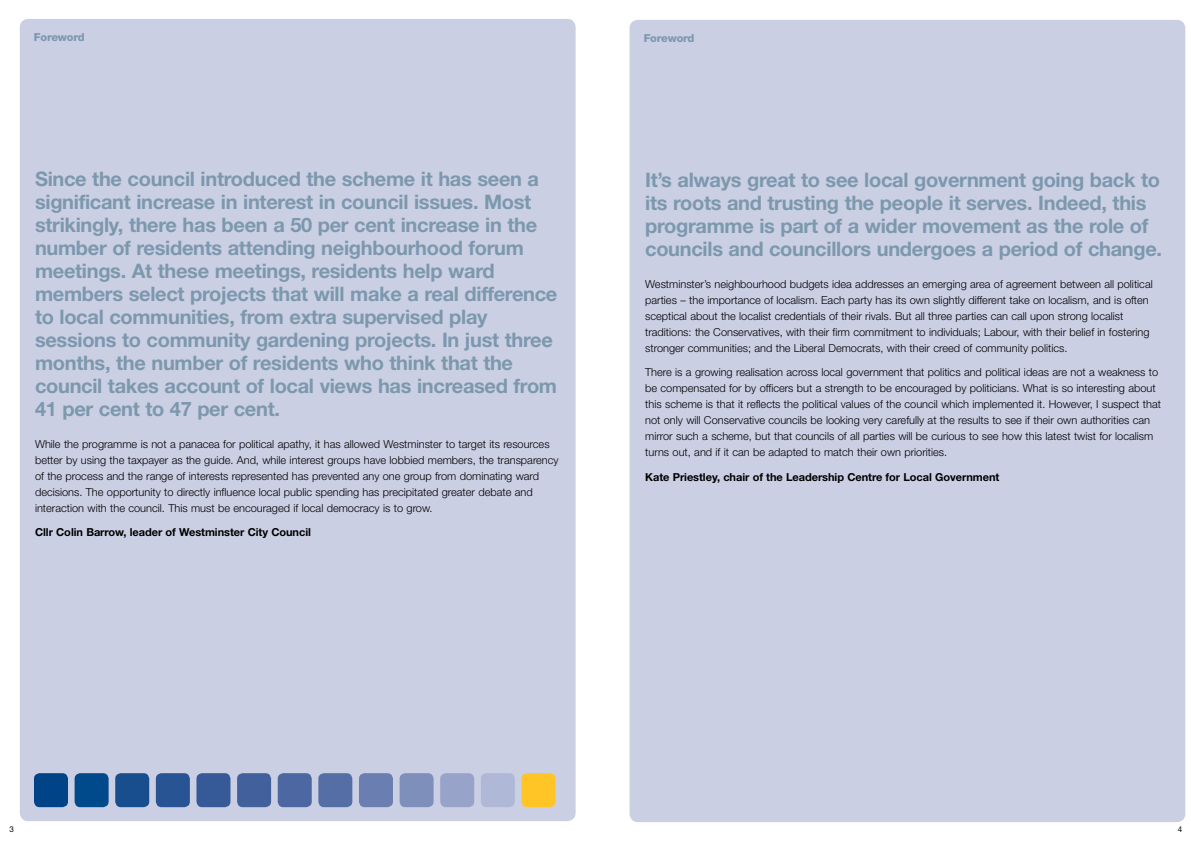
<style>
.page{position:relative;width:1191px;height:842px;background:#fff}
.page>*{position:absolute;margin:0;border:0;box-sizing:border-box;transform-origin:0 0}
.t1{font:700 20px/23px "Helvetica Neue";letter-spacing:-.015em;color:#7c98ad}
.t2{font:300 11px/16px "Helvetica Neue";color:#000}
.t3{font:700 11px "Helvetica Neue";letter-spacing:-.005em;color:#000}
.t4{font:800 11px "Helvetica Neue";letter-spacing:-.015em;color:#7c98ad}
.t5{font:8px "Helvetica Neue";color:#000}
</style>
<div class="page">
<div style="left:629px;top:20px;width:556px;height:802px;background:#cbcfe4;border-radius:9px"></div>
<div style="left:20px;top:19px;width:555px;height:802px;background:#cbcfe4;border-radius:9px"></div>
<div style="left:34px;top:773px;width:34px;height:34px;background:#004386;border-radius:6px"></div>
<div style="left:75px;top:773px;width:34px;height:34px;background:#00498a;border-radius:6px"></div>
<div style="left:115px;top:773px;width:34px;height:34px;background:#194e8e;border-radius:6px"></div>
<div style="left:156px;top:773px;width:34px;height:34px;background:#285493;border-radius:6px"></div>
<div style="left:196px;top:773px;width:34px;height:34px;background:#355a97;border-radius:6px"></div>
<div style="left:237px;top:773px;width:34px;height:34px;background:#41609c;border-radius:6px"></div>
<div style="left:278px;top:773px;width:34px;height:34px;background:#4c67a1;border-radius:6px"></div>
<div style="left:318px;top:773px;width:34px;height:34px;background:#556fa6;border-radius:6px"></div>
<div style="left:359px;top:773px;width:34px;height:34px;background:#6b7eb1;border-radius:6px"></div>
<div style="left:399px;top:773px;width:34px;height:34px;background:#7f8fbc;border-radius:6px"></div>
<div style="left:440px;top:773px;width:34px;height:34px;background:#97a3c9;border-radius:6px"></div>
<div style="left:481px;top:773px;width:34px;height:34px;background:#afb8d6;border-radius:6px"></div>
<div style="left:521px;top:773px;width:34px;height:34px;background:#ffc425;border-radius:6px"></div>
<p class="t4" style="left:34px;top:31px;width:52px">Foreword</p>
<p class="t1" style="left:35px;top:167px;width:524px">Since the council introduced the scheme it has seen a significant increase in interest in council issues. Most strikingly, there has been a 50 per cent increase in the number of residents attending neighbourhood forum meetings. At these meetings, residents help ward members select projects that will make a real difference to local communities, from extra supervised play sessions to community gardening projects. In just three months, the number of residents who think that the council takes account of local views has increased from 41 per cent to 47 per cent.</p>
<p class="t2" style="left:35px;top:436px;width:525px">While the programme is not a panacea for political apathy, it has allowed Westminster to target its resources better by using the taxpayer as the guide. And, while interest groups have lobbied members, the transparency of the process and the range of interests represented has prevented any one group from dominating ward decisions. The opportunity to directly influence local public spending has precipitated greater debate and interaction with the council. This must be encouraged if local democracy is to grow.</p>
<p class="t3" style="left:35px;top:525px;width:277px">Cllr Colin Barrow, leader of Westminster City Council</p>
<p class="t4" style="left:643px;top:32px;width:52px">Foreword</p>
<h1 class="t1" style="left:645px;top:167px;width:518px">It’s always great to see local government going back to its roots and trusting the people it serves. Indeed, this programme is part of a wider movement as the role of councils and councillors undergoes a period of change.</h1>
<p class="t2" style="left:645px;top:275px;width:509px">Westminster’s neighbourhood budgets idea addresses an emerging area of agreement between all political parties – the importance of localism. Each party has its own slightly different take on localism, and is often sceptical about the localist credentials of their rivals. But all three parties can call upon strong localist traditions: the Conservatives, with their firm commitment to individuals; Labour, with their belief in fostering stronger communities; and the Liberal Democrats, with their creed of community politics.</p>
<p class="t2" style="left:645px;top:364px;width:517px">There is a growing realisation across local government that politics and political ideas are not a weakness to be compensated for by officers but a strength to be encouraged by politicians. What is so interesting about this scheme is that it reflects the political values of the council which implemented it. However, I suspect that not only will Conservative councils be looking very carefully at the results to see if their own authorities can mirror such a scheme, but that councils of all parties will be curious to see how this latest twist for localism turns out, and if it can be adapted to match their own priorities.</p>
<p class="t3" style="left:645px;top:470px;width:356px">Kate Priestley, chair of the Leadership Centre for Local Government</p>
<p class="t5" style="left:10px;top:824px;width:6px">3</p>
<p class="t5" style="left:1177px;top:824px;width:6px">4</p>
</div>
